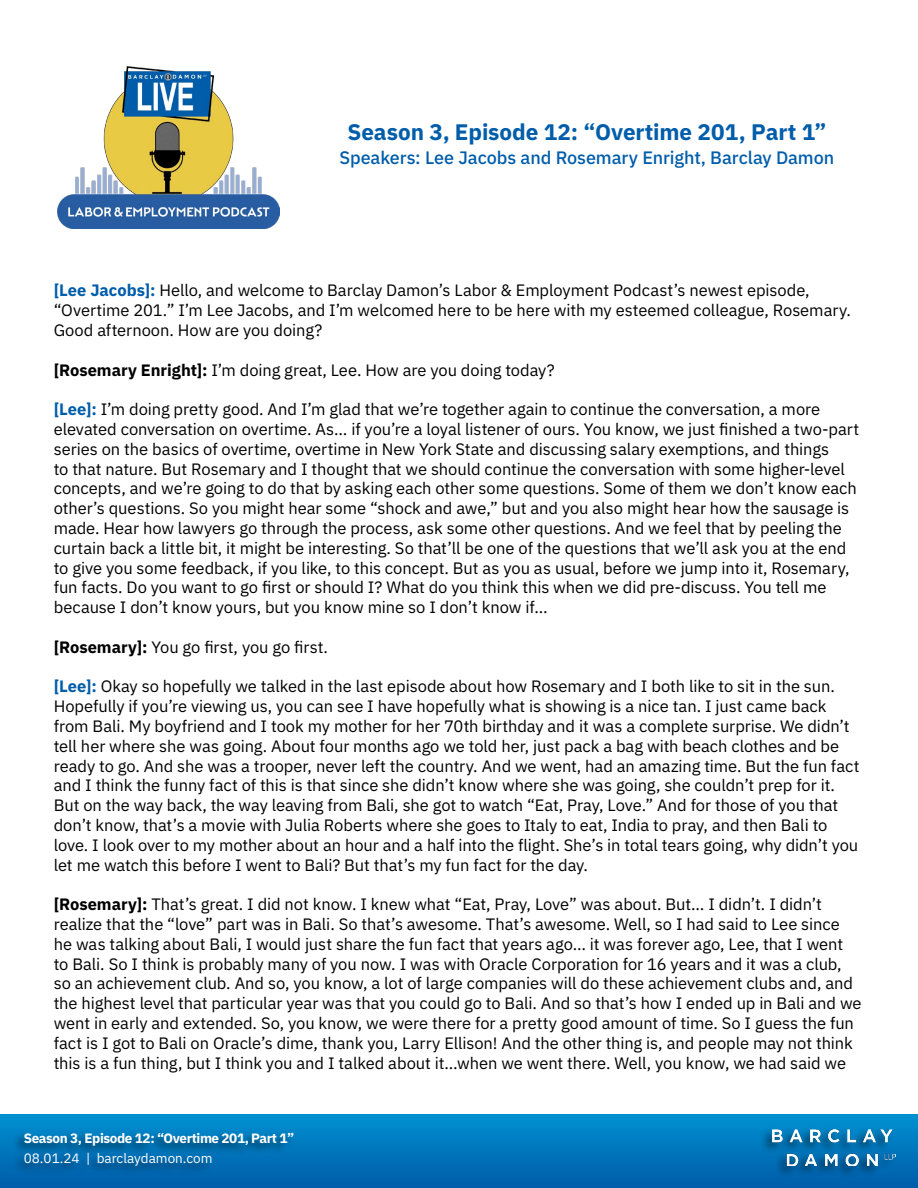
<style>
.page{position:relative;width:918px;height:1188px;background:#fff}
.page>*{position:absolute;margin:0;border:0;box-sizing:border-box;transform-origin:0 0}
.t1{font:700 22.5px "IBM Plex Sans";letter-spacing:-.005em;color:#005daa}
.t2{font:500 18px "IBM Plex Sans";letter-spacing:-.005em;color:#005daa}
.t3{font:16.5px/19.8px "IBM Plex Sans";letter-spacing:-.005em;color:#000}
.t4{font:700 13.5px "IBM Plex Sans";letter-spacing:-.03em;color:#fff}
.t5{font:13.5px "IBM Plex Sans";color:#fff}
.s1{font-weight:700;color:#005daa}
.s2{font-weight:700}
</style>
<div class="page">
<img style="left:57px;top:66px;width:223px;height:162px">
<div style="left:0;top:1114px;width:918px;height:74px;background:linear-gradient(to bottom,#0091d1,#005ca9)"></div>
<div style="left:12px;top:1130px;width:284px;height:47px;background:#000;opacity:.55"></div>
<div style="left:760px;top:1127px;width:138px;height:51px;background:#000;opacity:.55"></div>
<img style="left:772px;top:1129px;width:123px;height:37px">
<h1 class="t1" style="left:347px;top:114px;width:481px">Season 3, Episode 12: “Overtime 201, Part 1”</h1>
<p class="t2" style="left:339px;top:143px;width:496px">Speakers: Lee Jacobs and Rosemary Enright, Barclay Damon</p>
<p class="t3" style="left:54px;top:279px;width:799px"><span class="s1">[Lee Jacobs]:</span> Hello, and welcome to Barclay Damon’s Labor &amp; Employment Podcast’s newest episode, “Overtime 201.” I’m Lee Jacobs, and I’m welcomed here to be here with my esteemed colleague, Rosemary.<br>Good afternoon. How are you doing?</p>
<p class="t3" style="left:54px;top:358px;width:503px"><span class="s2">[Rosemary Enright]:</span> I’m doing great, Lee. How are you doing today?</p>
<p class="t3" style="left:54px;top:398px;width:807px"><span class="s1">[Lee]:</span> I’m doing pretty good. And I’m glad that we’re together again to continue the conversation, a more elevated conversation on overtime. As… if you’re a loyal listener of ours. You know, we just finished a two-part series on the basics of overtime, overtime in New York State and discussing salary exemptions, and things<br>to that nature. But Rosemary and I thought that we should continue the conversation with some higher-level concepts, and we’re going to do that by asking each other some questions. Some of them we don’t know each other’s questions. So you might hear some “shock and awe,” but and you also might hear how the sausage is made. Hear how lawyers go through the process, ask some other questions. And we feel that by peeling the curtain back a little bit, it might be interesting. So that’ll be one of the questions that we’ll ask you at the end to give you some feedback, if you like, to this concept. But as you as usual, before we jump into it, Rosemary, fun facts. Do you want to go first or should I? What do you think this when we did pre-discuss. You tell me because I don’t know yours, but you know mine so I don’t know if…</p>
<p class="t3" style="left:54px;top:636px;width:276px"><span class="s2">[Rosemary]:</span> You go first, you go first.</p>
<p class="t3" style="left:54px;top:675px;width:807px"><span class="s1">[Lee]:</span> Okay so hopefully we talked in the last episode about how Rosemary and I both like to sit in the sun.<br>Hopefully if you’re viewing us, you can see I have hopefully what is showing is a nice tan. I just came back from Bali. My boyfriend and I took my mother for her 70th birthday and it was a complete surprise. We didn’t tell her where she was going. About four months ago we told her, just pack a bag with beach clothes and be ready to go. And she was a trooper, never left the country. And we went, had an amazing time. But the fun fact and I think the funny fact of this is that since she didn’t know where she was going, she couldn’t prep for it.<br>But on the way back, the way leaving from Bali, she got to watch “Eat, Pray, Love.” And for those of you that don’t know, that’s a movie with Julia Roberts where she goes to Italy to eat, India to pray, and then Bali to love. I look over to my mother about an hour and a half into the flight. She’s in total tears going, why didn’t you let me watch this before I went to Bali? But that’s my fun fact for the day.</p>
<p class="t3" style="left:54px;top:893px;width:809px"><span class="s2">[Rosemary]:</span> That’s great. I did not know. I knew what “Eat, Pray, Love” was about. But… I didn’t. I didn’t realize that the “love” part was in Bali. So that’s awesome. That’s awesome. Well, so I had said to Lee since he was talking about Bali, I would just share the fun fact that years ago… it was forever ago, Lee, that I went to Bali. So I think is probably many of you now. I was with Oracle Corporation for 16 years and it was a club, so an achievement club. And so, you know, a lot of large companies will do these achievement clubs and, and the highest level that particular year was that you could go to Bali. And so that’s how I ended up in Bali and we went in early and extended. So, you know, we were there for a pretty good amount of time. So I guess the fun fact is I got to Bali on Oracle’s dime, thank you, Larry Ellison! And the other thing is, and people may not think this is a fun thing, but I think you and I talked about it…when we went there. Well, you know, we had said we</p>
<p class="t4" style="left:24px;top:1127px;width:272px">Season 3, Episode 12: “Overtime 201, Part 1”</p>
<p class="t5" style="left:24px;top:1148px;width:190px">08.01.24 | barclaydamon.com</p>
</div>
